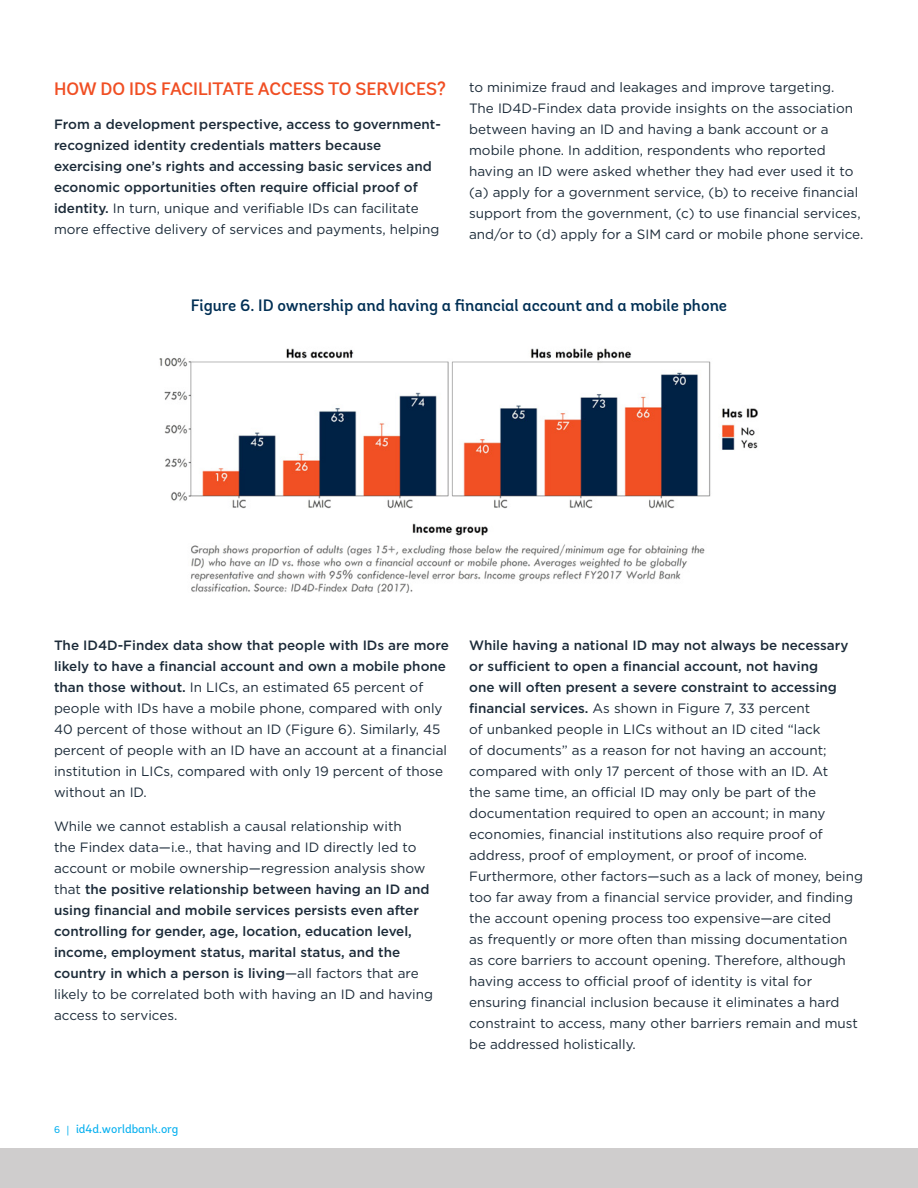
<style>
.page{position:relative;width:918px;height:1188px;background:#fff}
.page>*{position:absolute;margin:0;border:0;box-sizing:border-box;transform-origin:0 0}
.t1{font:500 18px "Andes";color:#f04e23}
.t2{font:500 16.5px "Andes";color:#002f54}
.t3{font:13.5px/21px "Gotham";color:#1c2b39}
.t4{font:500 13.5px/21px "Gotham";color:#1c2b39}
.t5{font:12px "Andes";color:#00aeef}
.s1{font-weight:400}
.s2{font-weight:500}
.s3{font-size:9.75px}
</style>
<div class="page">
<div style="left:0;top:1148px;width:918px;height:40px;background:#cfcdcd"></div>
<img style="left:159px;top:348px;width:599px;height:244px">
<h1 class="t1" style="left:54px;top:77px;width:393px">HOW DO IDS FACILITATE ACCESS TO SERVICES?</h1>
<p class="t4" style="left:54px;top:114px;width:388px">From a development perspective, access to government&shy;recognized identity credentials matters because exercising one’s rights and accessing basic services and economic opportunities often require official proof of identity. <span class="s1">In turn, unique and verifiable IDs can facilitate more effective delivery of services and payments, helping</span></p>
<p class="t3" style="left:469px;top:76px;width:396px">to minimize fraud and leakages and improve targeting.<br>The ID4D-Findex data provide insights on the association between having an ID and having a bank account or a mobile phone. In addition, respondents who reported having an ID were asked whether they had ever used it to (a) apply for a government service, (b) to receive financial support from the government, (c) to use financial services, and/or to (d) apply for a SIM card or mobile phone service.</p>
<p class="t2" style="left:191px;top:296px;width:538px">Figure 6. ID ownership and having a financial account and a mobile phone</p>
<p class="t3" style="left:54px;top:634px;width:396px"><span class="s2">The ID4D-Findex data show that people with IDs are more likely to have a financial account and own a mobile phone than those without.</span> In LICs, an estimated 65 percent of people with IDs have a mobile phone, compared with only 40 percent of those without an ID (Figure 6). Similarly, 45 percent of people with an ID have an account at a financial institution in LICs, compared with only 19 percent of those without an ID.</p>
<p class="t3" style="left:54px;top:816px;width:381px">While we cannot establish a causal relationship with<br>the Findex data—i.e., that having and ID directly led to account or mobile ownership—regression analysis show that <span class="s2">the positive relationship between having an ID and using financial and mobile services persists even after controlling for gender, age, location, education level, income, employment status, marital status, and the country in which a person is living</span>—all factors that are likely to be correlated both with having an ID and having access to services.</p>
<p class="t3" style="left:469px;top:634px;width:395px"><span class="s2">While having a national ID may not always be necessary or sufficient to open a financial account, not having<br>one will often present a severe constraint to accessing financial services.</span> As shown in Figure 7, 33 percent<br>of unbanked people in LICs without an ID cited “lack<br>of documents” as a reason for not having an account; compared with only 17 percent of those with an ID. At<br>the same time, an official ID may only be part of the documentation required to open an account; in many economies, financial institutions also require proof of address, proof of employment, or proof of income.<br>Furthermore, other factors—such as a lack of money, being too far away from a financial service provider, and finding the account opening process too expensive—are cited<br>as frequently or more often than missing documentation as core barriers to account opening. Therefore, although having access to official proof of identity is vital for ensuring financial inclusion because it eliminates a hard constraint to access, many other barriers remain and must be addressed holistically.</p>
<p class="t5" style="left:54px;top:1122px;width:126px"><span class="s3">6 |</span> id4d.worldbank.org</p>
</div>
